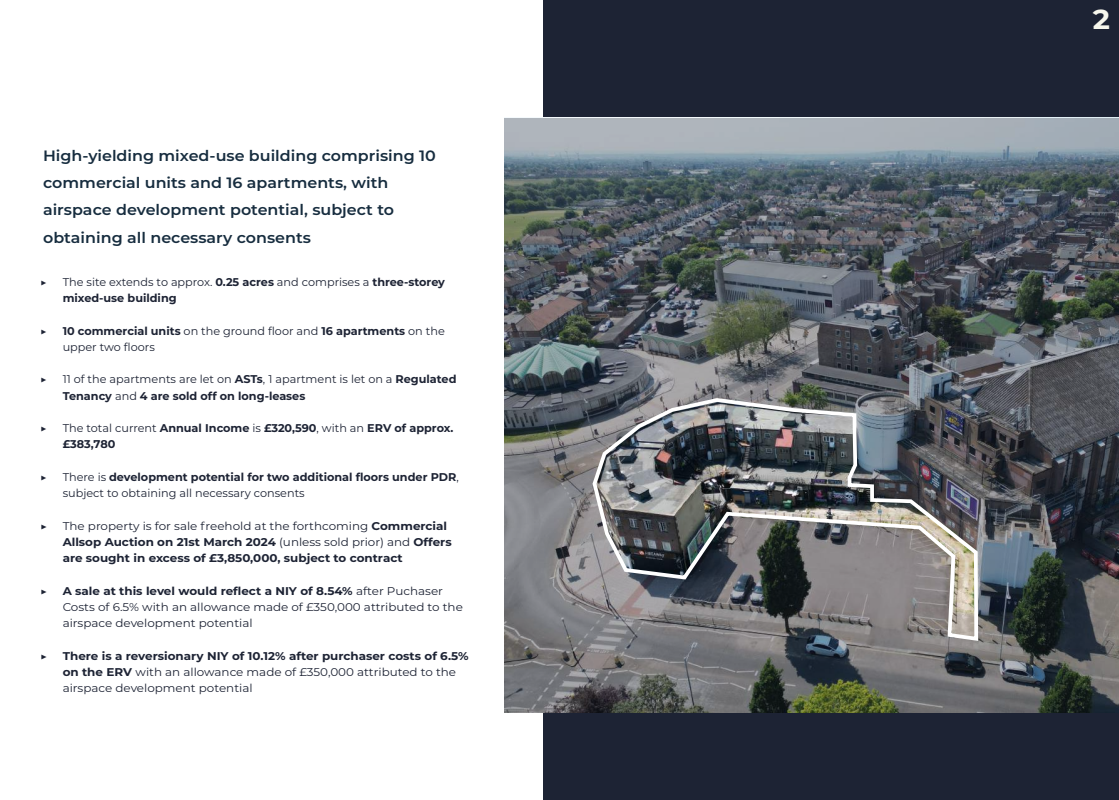
<style>
.page{position:relative;width:1119px;height:800px;background:#fff}
.page>*{position:absolute;margin:0;border:0;box-sizing:border-box;transform-origin:0 0}
.t1{font:700 27.5px "Montserrat";color:#f7f7ed;scale:1.06 1}
.t2{font:600 15px/27.5px "Montserrat";color:#172d3f;scale:1.06 1}
.t3{font:11.25px/16.2px "Montserrat";color:#1d2334;scale:1.06 1}
.t4{font:700 11.25px/16.2px "Montserrat";color:#1d2334}
.t5{font:11.25px/16.2px "Montserrat";color:#1d2334}
.t6{font:700 11.25px/16.2px "Montserrat";color:#1d2334;scale:1.06 1}
.s1{font-weight:400}
.s2{font-weight:700}
</style>
<div class="page">
<div style="left:543px;top:0;width:576px;height:800px;background:#1d2334"></div>
<img style="left:504px;top:118px;width:615px;height:594px">
<img style="left:590px;top:396px;width:390px;height:247px">
<h2 class="t2" style="left:43px;top:141px;width:372px">High-yielding mixed-use building comprising 10 commercial units and 16 apartments, with airspace development potential, subject to obtaining all necessary consents</h2>
<p class="t5" style="left:40px;top:273px;width:8px">▶</p>
<p class="t4" style="left:63px;top:273px;width:384px"><span class="s1">The site extends to approx.</span> 0.25 acres <span class="s1">and comprises a</span> three-storey mixed-use building</p>
<p class="t5" style="left:40px;top:322px;width:8px">▶</p>
<p class="t5" style="left:63px;top:322px;width:384px"><span class="s2">10 commercial units</span> on the ground floor and <span class="s2">16 apartments</span> on the upper two floors</p>
<p class="t5" style="left:40px;top:371px;width:8px">▶</p>
<p class="t5" style="left:63px;top:371px;width:395px">11 of the apartments are let on <span class="s2">ASTs</span>, 1 apartment is let on a <span class="s2">Regulated<br>Tenancy</span> and <span class="s2">4 are sold off on long-leases</span></p>
<p class="t5" style="left:40px;top:420px;width:8px">▶</p>
<p class="t4" style="left:63px;top:419px;width:392px"><span class="s1">The total current</span> Annual Income <span class="s1">is</span> £320,590<span class="s1">, with an</span> ERV of approx. £383,780</p>
<p class="t5" style="left:40px;top:468px;width:8px">▶</p>
<p class="t4" style="left:63px;top:468px;width:398px"><span class="s1">There is</span> development potential for two additional floors under PDR<span class="s1">, subject to obtaining all necessary consents</span></p>
<p class="t3" style="left:40px;top:517px;width:8px">▶</p>
<p class="t6" style="left:63px;top:517px;width:368px"><span class="s1">The property is for sale freehold at the forthcoming</span> Commercial<br>Allsop Auction on 21st March 2024 <span class="s1">(unless sold prior) and</span> Offers are sought in excess of £3,850,000, subject to contract</p>
<p class="t3" style="left:40px;top:582px;width:8px">▶</p>
<p class="t3" style="left:63px;top:582px;width:379px"><span class="s2">A sale at this level would reflect a NIY of 8.54%</span> after Puchaser<br>Costs of 6.5% with an allowance made of £350,000 attributed to the airspace development potential</p>
<p class="t3" style="left:40px;top:647px;width:8px">▶</p>
<p class="t3" style="left:63px;top:647px;width:384px"><span class="s2">There is a reversionary NIY of 10.12% after purchaser costs of 6.5% on the ERV</span> with an allowance made of £350,000 attributed to the airspace development potential</p>
<h1 class="t1" style="left:1093px;top:0;width:18px">2</h1>
</div>
